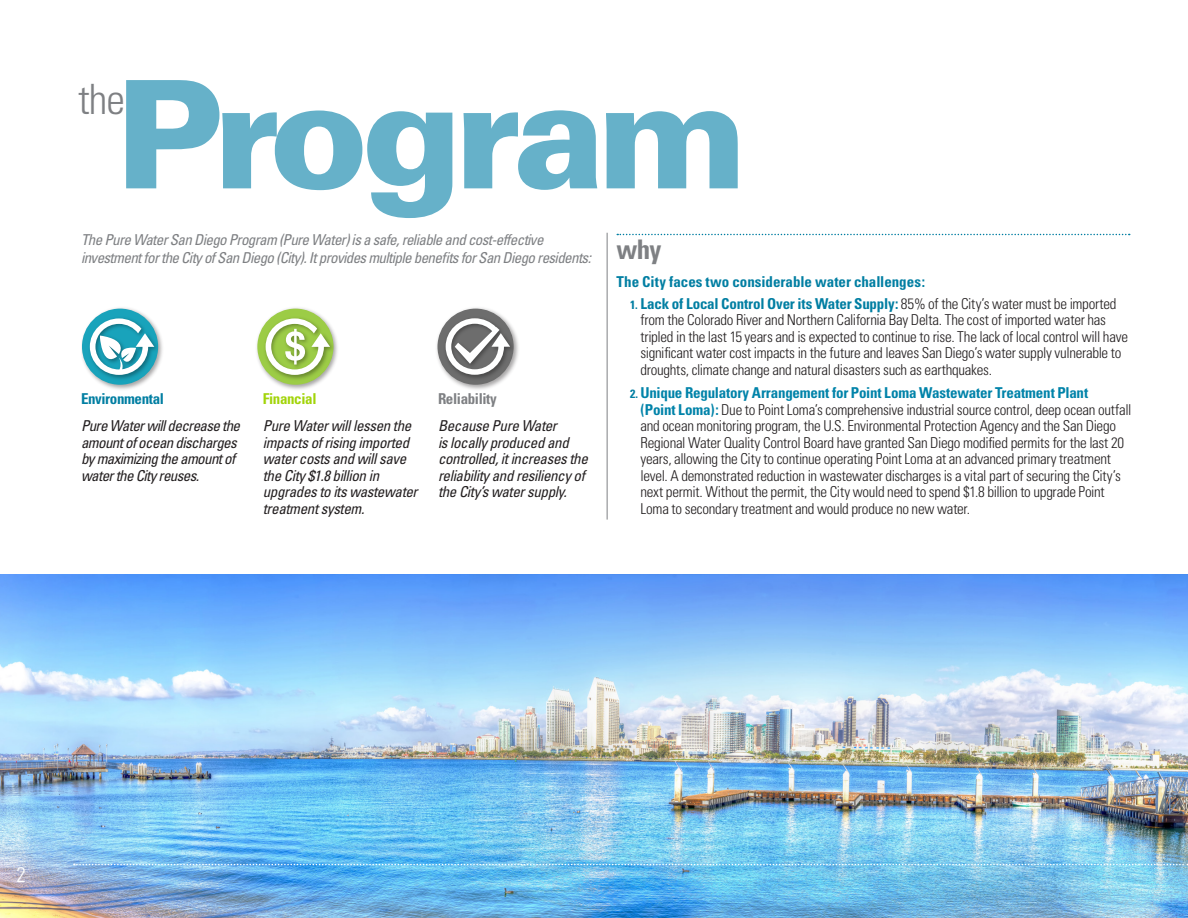
<style>
.page{position:relative;width:1188px;height:918px;background:#fff}
.page>*{position:absolute;margin:0;border:0;box-sizing:border-box;transform-origin:0 0}
.t1{font:900 150px "Univers";letter-spacing:-.05em;color:#66b1c9}
.t2{font:300 condensed 41.85px "Univers";color:#7e8083}
.Large_LC_header{font:700 condensed 27px "Univers";color:#7e8083}
.t3{font:300 condensed 21px "Univers";color:#fff}
.t4{font:300 condensed 15px/16.5px "Univers";letter-spacing:-.015em;color:#231f20}
._1-_Intro_text{font:italic condensed 15px/16.5px "Univers";letter-spacing:-.025em;color:#231f20}
._1-_Intro_text-2{font:italic condensed 15px/18px "Univers";letter-spacing:-.04em;color:#7e8083}
._2_-_body_text_9_11{font:700 condensed 15px "Univers";color:#007ea2}
._1-_Intro_text-3{font:700 condensed 15px "Univers";letter-spacing:-.025em;color:#007ea2}
._1-_Intro_text-4{font:700 condensed 15px "Univers";letter-spacing:-.025em;color:#7e8083}
._1-_Intro_text-5{font:700 condensed 15px "Univers";letter-spacing:-.025em;color:#a2d40a}
.s1{font-weight:700;font-size:12px;color:#007ea2}
.s2{font-weight:700;color:#007ea2}
.s3{font-weight:700;color:#0083a9}
</style>
<div class="page">
<img style="left:0;top:574px;width:1188px;height:344px">
<svg style="left:617px;top:234px;width:513px;height:1px"></svg>
<img style="left:256px;top:308px;width:64px;height:82px">
<div style="left:257px;top:309px;width:77px;height:76px;background:#9ccc46;border-radius:50%"></div>
<img style="left:262px;top:315px;width:76px;height:67px">
<svg style="left:266px;top:318px;width:64px;height:57px"></svg>
<img style="left:81px;top:308px;width:82px;height:82px">
<div style="left:82px;top:309px;width:76px;height:76px;background:#19a3bb;border-radius:50%"></div>
<img style="left:86px;top:315px;width:76px;height:67px">
<svg style="left:90px;top:318px;width:64px;height:57px"></svg>
<img style="left:436px;top:308px;width:83px;height:82px">
<div style="left:438px;top:309px;width:76px;height:76px;background:#6d6d6d;border-radius:50%"></div>
<img style="left:442px;top:315px;width:76px;height:67px">
<svg style="left:446px;top:318px;width:64px;height:57px"></svg>
<svg style="left:74px;top:864px;width:1114px;height:1px"></svg>
<hr style="left:607px;top:233px;width:1px;height:287px;background:#7e8083">
<p class="t2" style="left:78px;top:74px;width:48px">the</p>
<p class="t1" style="left:115px;top:40px;width:634px">Program</p>
<p class="Large_LC_header" style="left:616px;top:233px;width:47px">why</p>
<p class="_1-_Intro_text-2" style="left:81px;top:231px;width:512px">The Pure Water San Diego Program (Pure Water) is a safe, reliable and cost-effective investment for the City of San Diego (City). It provides multiple benefits for San Diego residents:</p>
<p class="_1-_Intro_text-3" style="left:81px;top:390px;width:84px">Environmental</p>
<p class="_1-_Intro_text" style="left:81px;top:418px;width:161px">Pure Water will decrease the amount of ocean discharges by maximizing the amount of water the City reuses.</p>
<p class="_1-_Intro_text-5" style="left:263px;top:390px;width:55px">Financial</p>
<p class="_1-_Intro_text" style="left:263px;top:418px;width:156px">Pure Water will lessen the impacts of rising imported water costs and will save the City $1.8 billion in upgrades to its wastewater treatment system.</p>
<p class="_1-_Intro_text-4" style="left:438px;top:390px;width:60px">Reliability</p>
<p class="_1-_Intro_text" style="left:438px;top:418px;width:151px">Because Pure Water<br>is locally produced and controlled, it increases the reliability and resiliency of the City’s water supply.</p>
<p class="_2_-_body_text_9_11" style="left:616px;top:273px;width:310px">The City faces two considerable water challenges:</p>
<p class="t4" style="left:640px;top:295px;width:489px;text-indent:-10px"><span class="s1">1.</span> <span class="s2">Lack of Local Control Over its Water Supply:</span> 85% of the City’s water must be imported from the Colorado River and Northern California Bay Delta. The cost of imported water has tripled in the last 15 years and is expected to continue to rise. The lack of local control will have significant water cost impacts in the future and leaves San Diego’s water supply vulnerable to droughts, climate change and natural disasters such as earthquakes.</p>
<p class="t4" style="left:640px;top:385px;width:492px;text-indent:-10px"><span class="s1">2.</span> <span class="s3">Unique Regulatory Arrangement for Point Loma Wastewater Treatment Plant<br>(Point Loma):</span> Due to Point Loma’s comprehensive industrial source control, deep ocean outfall and ocean monitoring program, the U.S. Environmental Protection Agency and the San Diego Regional Water Quality Control Board have granted San Diego modified permits for the last 20 years, allowing the City to continue operating Point Loma at an advanced primary treatment level. A demonstrated reduction in wastewater discharges is a vital part of securing the City’s next permit. Without the permit, the City would need to spend $1.8 billion to upgrade Point Loma to secondary treatment and would produce no new water.</p>
<p class="t3" style="left:17px;top:862px;width:11px">2</p>
</div>
